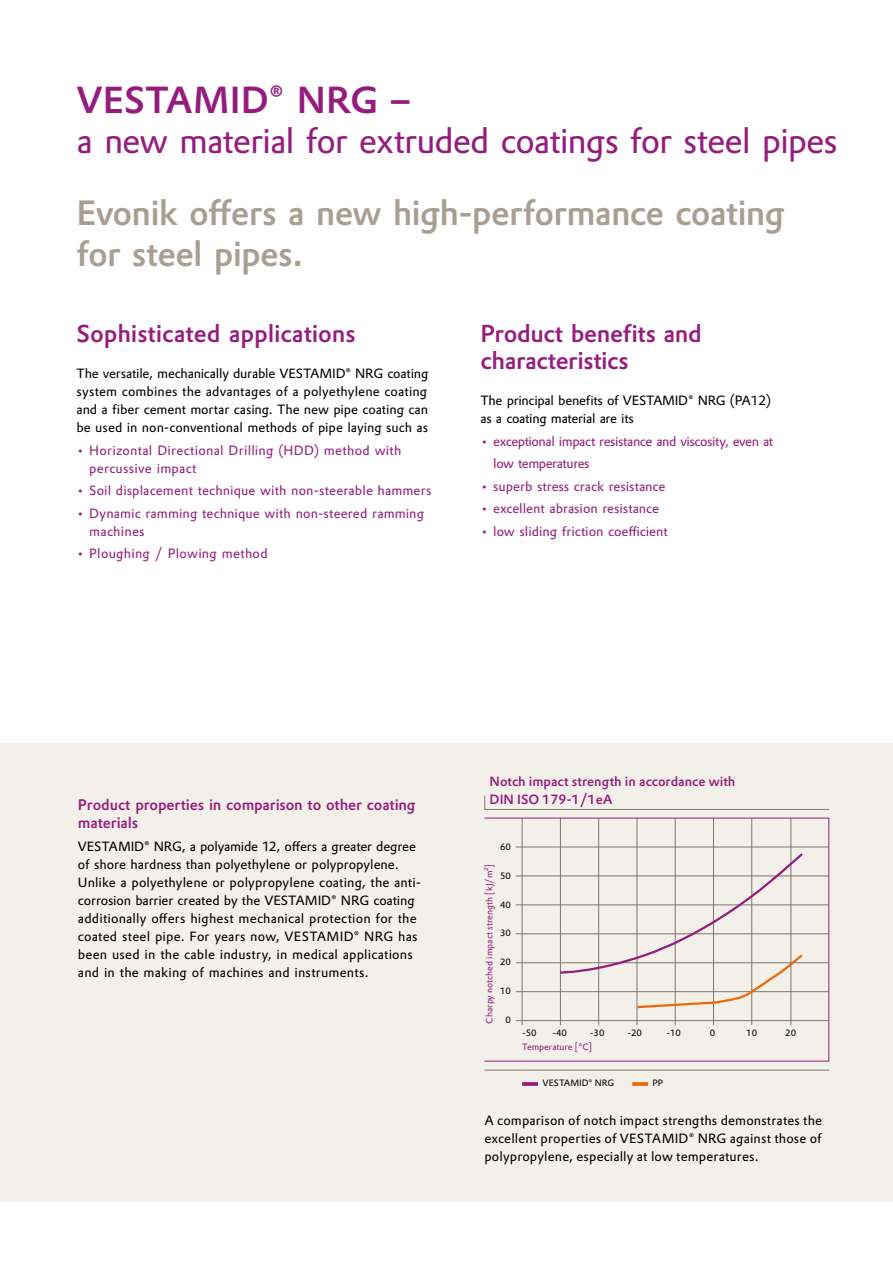
<style>
.page{position:relative;width:893px;height:1263px;background:#fff}
.page>*{position:absolute;margin:0;border:0;box-sizing:border-box;transform-origin:0 0}
.t1{font:500 36.9px "Evonik Prokyon";color:#951c7e}
.t2{font:500 34.5px/40.5px "Evonik Prokyon";letter-spacing:-.02em;color:#a89f92}
.t3{font:34.5px "Evonik Prokyon";letter-spacing:-.025em;color:#951c7e}
.t4{font:500 24px/27px "Evonik Prokyon";letter-spacing:-.01em;color:#951c7e}
.t5{font:500 15px/18px "Evonik Prokyon";letter-spacing:-.01em;color:#951c7e}
.t6{font:13.2px/18px "Evonik Prokyon";letter-spacing:.005em;color:#000;text-align:justify}
.t7{font:13.2px/18px "Evonik Prokyon";letter-spacing:.005em;color:#951c7e}
.t8{font:13.2px/18px "Evonik Prokyon";letter-spacing:-.02em;color:#000}
.t9{font:13.2px/22.5px "Evonik Prokyon";letter-spacing:-.03em;color:#951c7e}
.t10{font:500 13.2px/18px "Evonik Prokyon";color:#951c7e}
.t11{font:9px "Evonik Prokyon";color:#951c7e}
.t12{font:9px "Evonik Prokyon";color:#000}
</style>
<div class="page">
<div style="left:0;top:743px;width:893px;height:458px;background:#f3efe9"></div>
<hr style="left:484px;top:1070px;width:345px;height:1px;background:#7e776e">
<svg style="left:484px;top:795px;width:346px;height:15px"></svg>
<hr style="left:516px;top:875px;width:313px;height:1px;background:#7e776e">
<hr style="left:516px;top:847px;width:313px;height:1px;background:#7e776e">
<hr style="left:516px;top:904px;width:313px;height:1px;background:#7e776e">
<hr style="left:516px;top:933px;width:313px;height:1px;background:#7e776e">
<hr style="left:516px;top:962px;width:313px;height:1px;background:#7e776e">
<hr style="left:516px;top:991px;width:313px;height:1px;background:#7e776e">
<hr style="left:516px;top:1020px;width:313px;height:1px;background:#7e776e">
<hr style="left:522px;top:818px;width:1px;height:207px;background:#7e776e">
<hr style="left:560px;top:818px;width:1px;height:207px;background:#7e776e">
<hr style="left:598px;top:818px;width:1px;height:207px;background:#7e776e">
<hr style="left:637px;top:818px;width:1px;height:207px;background:#7e776e">
<hr style="left:675px;top:818px;width:1px;height:207px;background:#7e776e">
<hr style="left:713px;top:818px;width:1px;height:207px;background:#7e776e">
<hr style="left:751px;top:818px;width:1px;height:207px;background:#7e776e">
<hr style="left:790px;top:818px;width:1px;height:207px;background:#7e776e">
<svg style="left:522px;top:1082px;width:16px;height:4px"></svg>
<svg style="left:632px;top:1082px;width:16px;height:4px"></svg>
<svg style="left:558px;top:852px;width:246px;height:157px"></svg>
<h1 class="t1" style="left:77px;top:70px;width:335px">VESTAMID® NRG –</h1>
<h2 class="t3" style="left:77px;top:114px;width:763px">a new material for extruded coatings for steel pipes</h2>
<h2 class="t2" style="left:77px;top:190px;width:710px">Evonik offers a new high-performance coating for steel pipes.</h2>
<h3 class="t4" style="left:77px;top:318px;width:281px">Sophisticated applications</h3>
<p class="t6" style="left:77px;top:364px;width:353px">The versatile, mechanically durable VESTAMID® NRG coating system combines the advantages of a polyethylene coating and a fiber cement mortar casing. The new pipe coating can be used in non-conventional methods of pipe laying such as</p>
<p class="t7" style="left:89px;top:440px;width:314px;text-indent:-13px">• Horizontal Directional Drilling (HDD) method with percussive impact</p>
<p class="t7" style="left:77px;top:480px;width:356px">• Soil displacement technique with non-steerable hammers</p>
<p class="t7" style="left:89px;top:503px;width:336px;text-indent:-13px">• Dynamic ramming technique with non-steered ramming machines</p>
<p class="t7" style="left:77px;top:543px;width:193px">• Ploughing / Plowing method</p>
<h3 class="t4" style="left:480px;top:318px;width:223px">Product benefits and characteristics</h3>
<p class="t8" style="left:480px;top:391px;width:292px">The principal benefits of VESTAMID® NRG (PA12) as a coating material are its</p>
<p class="t9" style="left:493px;top:429px;width:281px;text-indent:-13px">• exceptional impact resistance and viscosity, even at low temperatures</p>
<p class="t7" style="left:480px;top:476px;width:186px">• superb stress crack resistance</p>
<p class="t7" style="left:480px;top:498px;width:180px">• excellent abrasion resistance</p>
<p class="t7" style="left:480px;top:521px;width:189px">• low sliding friction coefficient</p>
<p class="t5" style="left:78px;top:795px;width:339px">Product properties in comparison to other coating materials</p>
<p class="t6" style="left:78px;top:836px;width:345px;text-align:left">VESTAMID® NRG, a polyamide 12, offers a greater degree of shore hardness than polyethylene or polypropylene.<br>Unlike a polyethylene or polypropylene coating, the anti&shy;corrosion barrier created by the VESTAMID® NRG coating additionally offers highest mechanical protection for the coated steel pipe. For years now, VESTAMID® NRG has been used in the cable industry, in medical applications and in the making of machines and instruments.</p>
<p class="t10" style="left:490px;top:772px;width:247px">Notch impact strength in accordance with<br>DIN ISO 179-1/1eA</p>
<p class="t12" style="left:500px;top:839px;width:12px">60</p>
<p class="t12" style="left:500px;top:868px;width:12px">50</p>
<p class="t12" style="left:500px;top:897px;width:12px">40</p>
<p class="t12" style="left:500px;top:926px;width:12px">30</p>
<p class="t12" style="left:500px;top:955px;width:12px">20</p>
<p class="t12" style="left:500px;top:984px;width:12px">10</p>
<p class="t12" style="left:506px;top:1013px;width:7px">0</p>
<p class="t11" style="left:482px;top:1023px;width:161px;rotate:-90deg">Charpy notched impact strength [kJ/m²]</p>
<p class="t12" style="left:522px;top:1026px;width:16px">-50</p>
<p class="t12" style="left:552px;top:1026px;width:16px">-40</p>
<p class="t12" style="left:590px;top:1026px;width:16px">-30</p>
<p class="t12" style="left:627px;top:1026px;width:16px">-20</p>
<p class="t12" style="left:666px;top:1026px;width:16px">-10</p>
<p class="t12" style="left:710px;top:1026px;width:7px">0</p>
<p class="t12" style="left:746px;top:1026px;width:12px">10</p>
<p class="t12" style="left:785px;top:1026px;width:12px">20</p>
<p class="t11" style="left:522px;top:1040px;width:71px">Temperature [°C]</p>
<p class="t12" style="left:543px;top:1076px;width:73px">VESTAMID® NRG</p>
<p class="t12" style="left:653px;top:1076px;width:12px">PP</p>
<p class="t6" style="left:484px;top:1110px;width:339px">A comparison of notch impact strengths demonstrates the excellent properties of VESTAMID® NRG against those of polypropylene, especially at low temperatures.</p>
</div>
